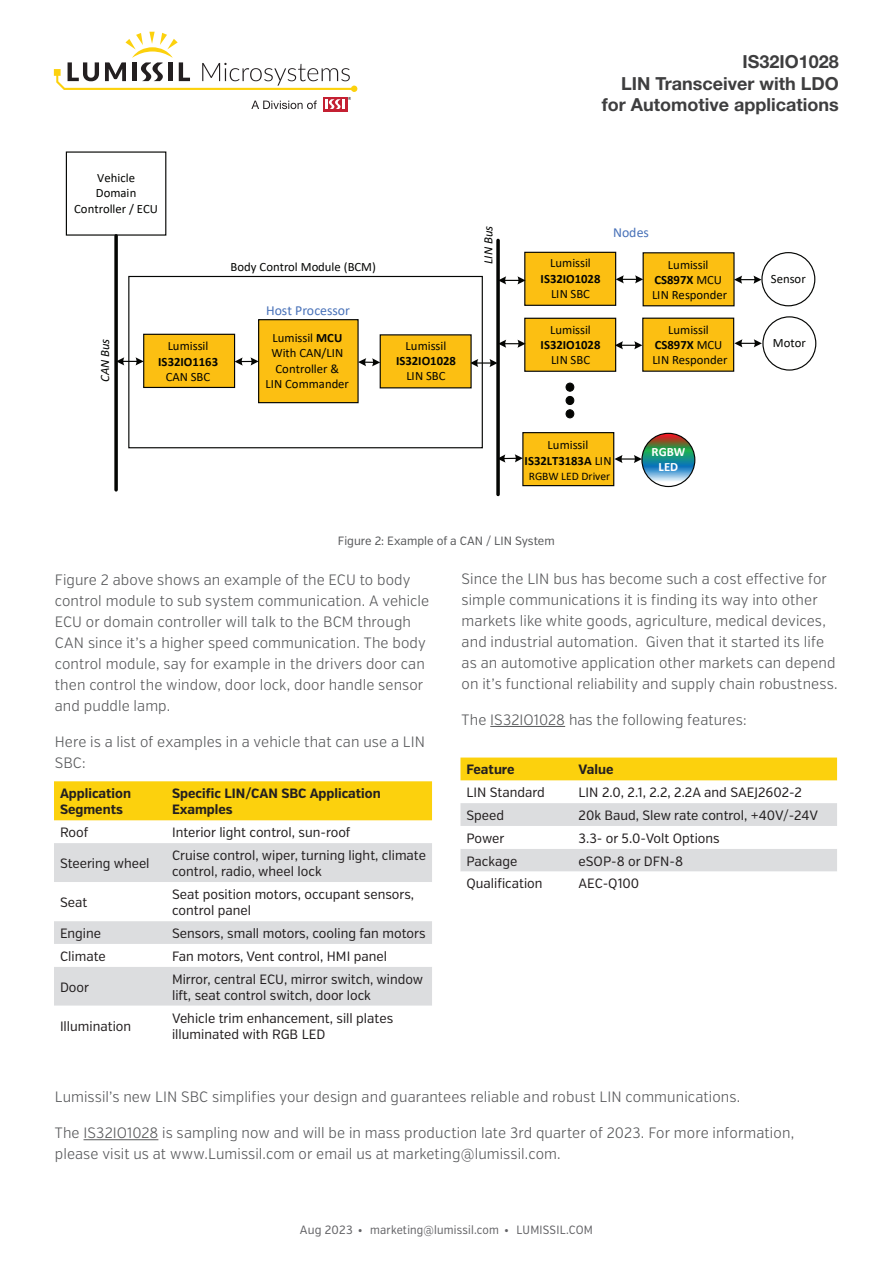
<style>
.page{position:relative;width:893px;height:1263px;background:#fff}
.page>*{position:absolute;margin:0;border:0;box-sizing:border-box;transform-origin:0 0}
.t1{font:700 18px/21.6px "Helvetica Neue LT Std";color:#3e3e3f;text-align:right}
.t2{font:300 15px/21px "Verb Cond";letter-spacing:.005em;color:#57585a}
.t3{font:13.8px "Calibri";color:#4871b8}
.t4{font:13.5px/16.2px "Verb Cond";color:#231f20}
.t5{font:700 13.5px/16.2px "Verb Cond";color:#231f20}
.t6{font:12.75px/15.3px "Calibri";color:#040503;text-align:center}
.t7{font:700 12.75px "Calibri";letter-spacing:.005em;color:#040503}
.t8{font:italic 12.75px "Calibri";letter-spacing:-.005em;color:#040503}
.t9{font:700 12.75px/15.3px "Calibri";color:#fff;text-align:center}
.t10{font:12px "Verb Cond";letter-spacing:.015em;color:#636366}
.t11{font:12px "Verb Cond";color:#57585a}
.t12{font:11.55px "Calibri";letter-spacing:.005em;color:#040503}
.s1{font-weight:700}
</style>
<div class="page">
<div style="left:323px;top:97px;width:24px;height:14px;background:#c42032"></div>
<svg style="left:54px;top:32px;width:303px;height:77px"></svg>
<hr style="left:84px;top:1139px;width:74px;height:1px;background:#57585a">
<div style="left:54px;top:781px;width:378px;height:39px;background:#fcd10d"></div>
<div style="left:54px;top:843px;width:378px;height:39px;background:#dcdddf"></div>
<svg style="left:54px;top:921px;width:378px;height:85px;fill:#dcdddf"></svg>
<div style="left:460px;top:757px;width:377px;height:23px;background:#fcd10d"></div>
<svg style="left:460px;top:803px;width:377px;height:69px"></svg>
<hr style="left:490px;top:726px;width:75px;height:1px;background:#57585a">
<div style="left:144px;top:334px;width:91px;height:53px;background:#fcbf12"></div>
<div style="left:143px;top:334px;width:92px;height:54px;border:1px solid #040503"></div>
<div style="left:259px;top:320px;width:99px;height:83px;background:#fcbf12"></div>
<div style="left:258px;top:319px;width:101px;height:84px;border:1px solid #040503"></div>
<div style="left:761px;top:252px;width:54px;height:54px;border:1px solid #040503;border-radius:50%"></div>
<div style="left:525px;top:252px;width:91px;height:53px;background:#fcbf12"></div>
<div style="left:524px;top:252px;width:92px;height:54px;border:1px solid #040503"></div>
<div style="left:525px;top:318px;width:91px;height:53px;background:#fcbf12"></div>
<div style="left:524px;top:318px;width:92px;height:54px;border:1px solid #040503"></div>
<div style="left:762px;top:316px;width:54px;height:55px;border:1px solid #040503;border-radius:50%"></div>
<svg style="left:642px;top:433px;width:53px;height:53px;background:#4d8f8a"></svg>
<div style="left:641px;top:433px;width:54px;height:54px;border:1px solid #040503;border-radius:50%"></div>
<svg style="left:118px;top:357px;width:26px;height:8px"></svg>
<svg style="left:235px;top:357px;width:24px;height:9px"></svg>
<svg style="left:496px;top:240px;width:4px;height:254px"></svg>
<svg style="left:472px;top:359px;width:26px;height:8px"></svg>
<svg style="left:498px;top:276px;width:28px;height:8px"></svg>
<svg style="left:498px;top:340px;width:28px;height:8px"></svg>
<svg style="left:497px;top:454px;width:25px;height:9px"></svg>
<div style="left:566px;top:383px;width:8px;height:8px;background:#040503;border-radius:50%"></div>
<div style="left:566px;top:383px;width:8px;height:8px;border:1px solid #040503;border-radius:50%"></div>
<div style="left:566px;top:396px;width:8px;height:9px;background:#040503;border-radius:50%"></div>
<div style="left:566px;top:396px;width:8px;height:9px;border:1px solid #040503;border-radius:50%"></div>
<div style="left:566px;top:410px;width:8px;height:8px;background:#040503;border-radius:50%"></div>
<div style="left:566px;top:410px;width:8px;height:8px;border:1px solid #040503;border-radius:50%"></div>
<svg style="left:616px;top:275px;width:27px;height:8px"></svg>
<svg style="left:615px;top:341px;width:27px;height:8px"></svg>
<div style="left:643px;top:253px;width:91px;height:53px;background:#fcbf12"></div>
<div style="left:643px;top:252px;width:92px;height:54px;border:1px solid #040503"></div>
<div style="left:643px;top:318px;width:91px;height:53px;background:#fcbf12"></div>
<div style="left:642px;top:318px;width:92px;height:54px;border:1px solid #040503"></div>
<div style="left:523px;top:433px;width:91px;height:53px;background:#fcbf12"></div>
<div style="left:522px;top:432px;width:92px;height:54px;border:1px solid #040503"></div>
<svg style="left:734px;top:276px;width:28px;height:8px"></svg>
<svg style="left:734px;top:339px;width:28px;height:8px"></svg>
<svg style="left:614px;top:455px;width:28px;height:8px"></svg>
<div style="left:380px;top:335px;width:91px;height:53px;background:#fcbf12"></div>
<svg style="left:358px;top:358px;width:22px;height:8px"></svg>
<svg style="left:114px;top:236px;width:4px;height:254px"></svg>
<div style="left:66px;top:151px;width:100px;height:85px;border:1px solid #040503"></div>
<div style="left:128px;top:276px;width:355px;height:172px;border:1px solid #040503"></div>
<p class="t1" style="left:602px;top:51px;width:238px">IS32IO1028<br>LIN Transceiver with LDO for Automotive applications</p>
<p class="t6" style="left:74px;top:170px;width:85px">Vehicle<br>Domain<br>Controller / ECU</p>
<p class="t8" style="left:96px;top:382px;width:45px;rotate:-90deg">CAN Bus</p>
<p class="t6" style="left:168px;top:338px;width:42px">Lumissil</p>
<p class="t7" style="left:158px;top:352px;width:62px">IS32IO1163</p>
<p class="t6" style="left:166px;top:369px;width:46px">CAN SBC</p>
<p class="t6" style="left:231px;top:258px;width:147px">Body Control Module (BCM)</p>
<p class="t3" style="left:266px;top:300px;width:86px">Host Processor</p>
<p class="t6" style="left:266px;top:330px;width:85px">Lumissil <span class="s1">MCU<br></span>With CAN/LIN<br>Controller &amp;<br>LIN Commander</p>
<p class="t6" style="left:406px;top:338px;width:42px">Lumissil</p>
<p class="t7" style="left:396px;top:352px;width:62px">IS32IO1028</p>
<p class="t6" style="left:406px;top:368px;width:41px">LIN SBC</p>
<p class="t8" style="left:479px;top:264px;width:39px;rotate:-90deg">LIN Bus</p>
<p class="t6" style="left:550px;top:255px;width:42px">Lumissil</p>
<p class="t7" style="left:541px;top:269px;width:62px">IS32IO1028</p>
<p class="t6" style="left:551px;top:286px;width:41px">LIN SBC</p>
<p class="t6" style="left:550px;top:321px;width:42px">Lumissil</p>
<p class="t7" style="left:541px;top:336px;width:62px">IS32IO1028</p>
<p class="t6" style="left:551px;top:352px;width:41px">LIN SBC</p>
<p class="t3" style="left:613px;top:223px;width:37px">Nodes</p>
<p class="t6" style="left:652px;top:256px;width:77px">Lumissil<br><span class="s1">CS897X</span> MCU<br>LIN Responder</p>
<p class="t6" style="left:652px;top:321px;width:77px">Lumissil<br><span class="s1">CS897X</span> MCU<br>LIN Responder</p>
<p class="t6" style="left:525px;top:437px;width:89px">Lumissil<br><span class="s1">IS32LT3183A</span> LIN</p>
<p class="t12" style="left:529px;top:468px;width:83px">RGBW LED Driver</p>
<p class="t9" style="left:651px;top:444px;width:35px">RGBW<br>LED</p>
<p class="t11" style="left:338px;top:533px;width:218px">Figure 2: Example of a CAN / LIN System</p>
<p class="t6" style="left:771px;top:271px;width:36px">Sensor</p>
<p class="t6" style="left:773px;top:335px;width:34px">Motor</p>
<p class="t2" style="left:55px;top:569px;width:376px">Figure 2 above shows an example of the ECU to body control module to sub system communication. A vehicle ECU or domain controller will talk to the BCM through CAN since it’s a higher speed communication. The body control module, say for example in the drivers door can then control the window, door lock, door handle sensor and puddle lamp.</p>
<p class="t2" style="left:55px;top:731px;width:372px">Here is a list of examples in a vehicle that can use a LIN<br>SBC:</p>
<p class="t5" style="left:60px;top:785px;width:72px">Application<br>Segments</p>
<p class="t5" style="left:172px;top:785px;width:210px">Specific LIN/CAN SBC Application<br>Examples</p>
<p class="t4" style="left:60px;top:824px;width:30px">Roof</p>
<p class="t4" style="left:172px;top:824px;width:180px">Interior light control, sun-roof</p>
<p class="t4" style="left:60px;top:855px;width:91px">Steering wheel</p>
<p class="t4" style="left:172px;top:847px;width:255px">Cruise control, wiper, turning light, climate control, radio, wheel lock</p>
<p class="t4" style="left:60px;top:894px;width:29px">Seat</p>
<p class="t4" style="left:172px;top:886px;width:244px">Seat position motors, occupant sensors, control panel</p>
<p class="t4" style="left:60px;top:925px;width:43px">Engine</p>
<p class="t4" style="left:172px;top:925px;width:255px">Sensors, small motors, cooling fan motors</p>
<p class="t4" style="left:60px;top:948px;width:47px">Climate</p>
<p class="t4" style="left:172px;top:948px;width:217px">Fan motors, Vent control, HMI panel</p>
<p class="t4" style="left:60px;top:979px;width:31px">Door</p>
<p class="t4" style="left:172px;top:971px;width:253px">Mirror, central ECU, mirror switch, window lift, seat control switch, door lock</p>
<p class="t4" style="left:60px;top:1018px;width:73px">Illumination</p>
<p class="t4" style="left:172px;top:1010px;width:223px">Vehicle trim enhancement, sill plates illuminated with RGB LED</p>
<p class="t2" style="left:462px;top:568px;width:378px">Since the LIN bus has become such a cost effective for simple communications it is finding its way into other markets like white goods, agriculture, medical devices, and industrial automation. Given that it started its life as an automotive application other markets can depend on it’s functional reliability and supply chain robustness.</p>
<p class="t2" style="left:462px;top:709px;width:286px">The IS32IO1028 has the following features:</p>
<p class="t5" style="left:466px;top:762px;width:50px">Feature</p>
<p class="t5" style="left:579px;top:762px;width:36px">Value</p>
<p class="t4" style="left:466px;top:784px;width:80px">LIN Standard</p>
<p class="t4" style="left:579px;top:784px;width:225px">LIN 2.0, 2.1, 2.2, 2.2A and SAEJ2602-2</p>
<p class="t4" style="left:466px;top:807px;width:39px">Speed</p>
<p class="t4" style="left:579px;top:807px;width:241px">20k Baud, Slew rate control, +40V/-24V</p>
<p class="t4" style="left:466px;top:830px;width:40px">Power</p>
<p class="t4" style="left:579px;top:830px;width:143px">3.3- or 5.0-Volt Options</p>
<p class="t4" style="left:466px;top:853px;width:52px">Package</p>
<p class="t4" style="left:579px;top:853px;width:106px">eSOP-8 or DFN-8</p>
<p class="t4" style="left:466px;top:876px;width:78px">Qualification</p>
<p class="t4" style="left:579px;top:876px;width:62px">AEC-Q100</p>
<p class="t2" style="left:55px;top:1087px;width:687px">Lumissil’s new LIN SBC simplifies your design and guarantees reliable and robust LIN communications.</p>
<p class="t2" style="left:55px;top:1123px;width:741px">The IS32IO1028 is sampling now and will be in mass production late 3rd quarter of 2023. For more information, please visit us at www.Lumissil.com or email us at marketing@lumissil.com.</p>
<p class="t10" style="left:300px;top:1222px;width:295px">Aug 2023 • marketing@lumissil.com • LUMISSIL.COM</p>
</div>
